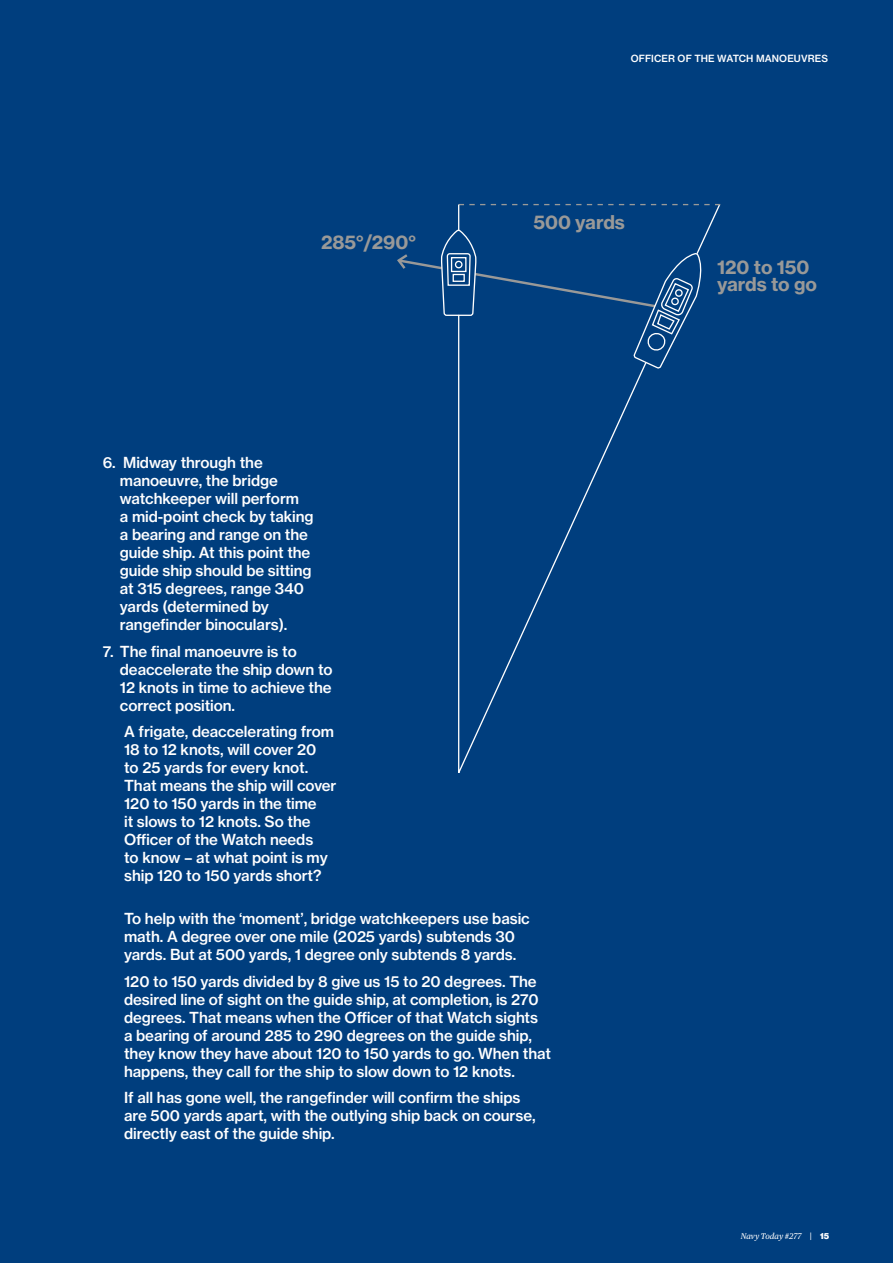
<style>
.page{position:relative;width:893px;height:1263px;background:#003e7e}
.page>*{position:absolute;margin:0;border:0;box-sizing:border-box;transform-origin:0 0}
.t1{font:700 18.75px/17.1px "Haas Grot Text 75";letter-spacing:-.005em;color:#999998}
.t2{font:500 15px/18px "Haas Grot Text 65";letter-spacing:-.005em;color:#fff}
.t3{font:500 9.75px "Haas Grot Text 65";letter-spacing:.01em;color:#fff}
.t4{font:italic 8.25px "Publico Text";color:#fff}
.s1{font-family:"Haas Grot Text 55 Roman";font-style:normal}
.s2{font-family:"Haas Grot Disp 95";font-weight:900;font-style:normal;color:#003e7e}
</style>
<div class="page">
<svg style="left:397px;top:204px;width:324px;height:165px"></svg>
<svg style="left:457px;top:314px;width:191px;height:459px"></svg>
<p class="t3" style="left:631px;top:52px;width:199px">OFFICER OF THE WATCH MANOEUVRES</p>
<p class="t1" style="left:321px;top:234px;width:96px">285°/290°</p>
<p class="t1" style="left:533px;top:214px;width:93px">500 yards</p>
<p class="t2" style="left:120px;top:454px;width:195px;text-indent:-17px">6. Midway through the manoeuvre, the bridge watchkeeper will perform<br>a mid-point check by taking a bearing and range on the guide ship. At this point the guide ship should be sitting at 315 degrees, range 340 yards (determined by rangefinder binoculars).</p>
<p class="t2" style="left:120px;top:642px;width:214px;text-indent:-17px">7. The final manoeuvre is to deaccelerate the ship down to<br>12 knots in time to achieve the correct position.</p>
<p class="t2" style="left:124px;top:723px;width:214px">A frigate, deaccelerating from<br>18 to 12 knots, will cover 20<br>to 25 yards for every knot.<br>That means the ship will cover<br>120 to 150 yards in the time<br>it slows to 12 knots. So the<br>Officer of the Watch needs<br>to know – at what point is my ship 120 to 150 yards short?</p>
<p class="t2" style="left:124px;top:909px;width:407px">To help with the ‘moment’, bridge watchkeepers use basic math. A degree over one mile (2025 yards) subtends 30 yards. But at 500 yards, 1 degree only subtends 8 yards.</p>
<p class="t2" style="left:124px;top:972px;width:428px">120 to 150 yards divided by 8 give us 15 to 20 degrees. The desired line of sight on the guide ship, at completion, is 270 degrees. That means when the Officer of that Watch sights<br>a bearing of around 285 to 290 degrees on the guide ship, they know they have about 120 to 150 yards to go. When that happens, they call for the ship to slow down to 12 knots.</p>
<p class="t2" style="left:124px;top:1088px;width:413px">If all has gone well, the rangefinder will confirm the ships are 500 yards apart, with the outlying ship back on course, directly east of the guide ship.</p>
<p class="t1" style="left:717px;top:258px;width:101px">120 to 150 yards to go</p>
<p class="t4" style="left:741px;top:1230px;width:89px">Navy Today #277 <span class="s1">|</span> <span class="s2">15</span></p>
</div>
